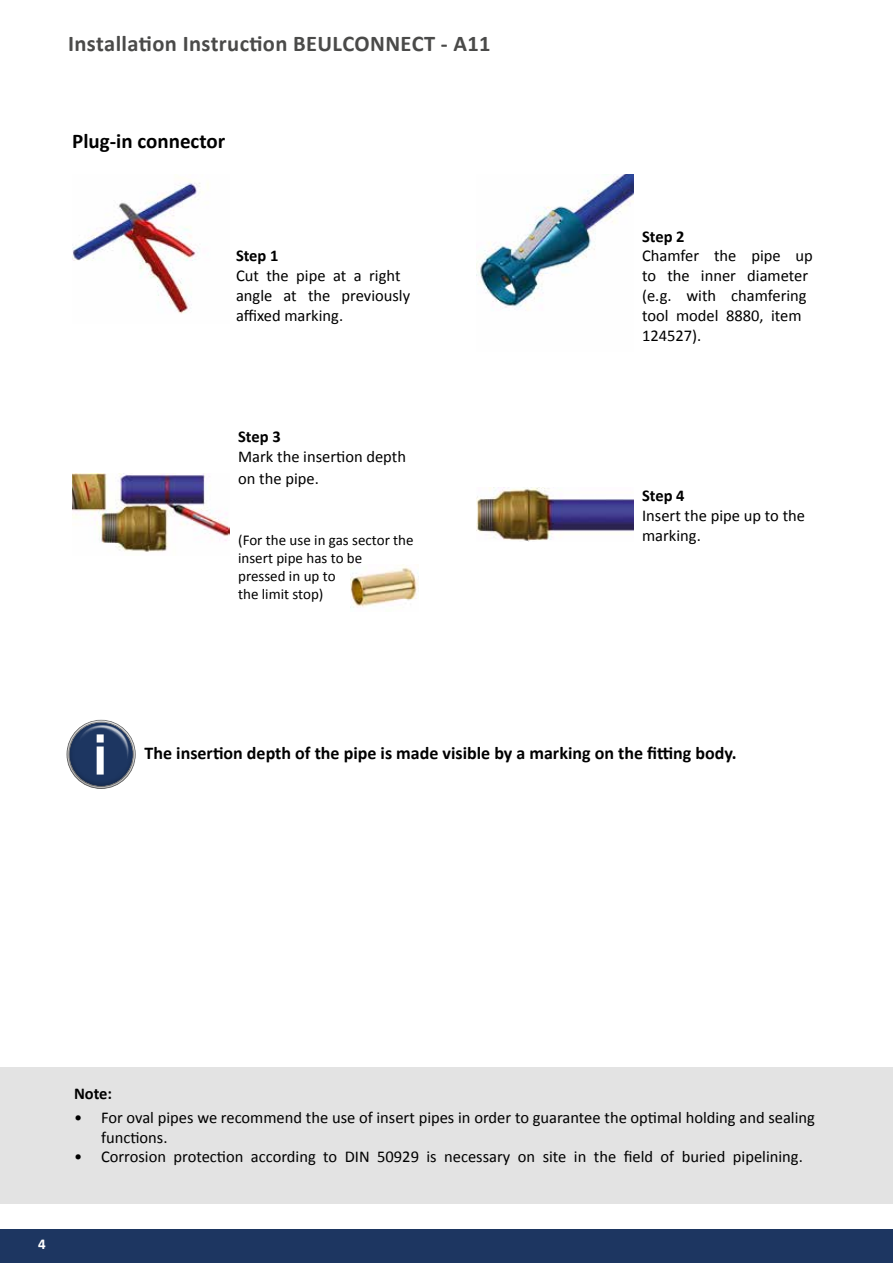
<style>
.page{position:relative;width:893px;height:1263px;background:#fff}
.page>*{position:absolute;margin:0;border:0;box-sizing:border-box;transform-origin:0 0}
.t1{font:500 57.6px "Klavika";color:#fff}
.t2{font:700 22.5px "Calibri";letter-spacing:.015em;color:#4a4a49}
.t3{font:700 21px "Calibri";color:#000}
.t4{font:700 18px "Calibri";color:#000}
.t5{font:16.5px/19.8px "Calibri";color:#000}
.t6{font:700 16.5px "Calibri";color:#000}
.t7{font:15px/18px "Calibri";color:#000}
.t8{font:700 15px "Calibri";color:#fff}
</style>
<div class="page">
<div style="left:0;top:1229px;width:893px;height:34px;background:#1d3661"></div>
<div style="left:0;top:1067px;width:893px;height:136px;background:#e3e3e3"></div>
<img style="left:72px;top:180px;width:137px;height:134px">
<img style="left:476px;top:174px;width:158px;height:136px">
<img style="left:72px;top:474px;width:158px;height:78px">
<img style="left:476px;top:488px;width:158px;height:53px">
<img style="left:350px;top:565px;width:68px;height:43px">
<div style="left:58px;top:714px;width:85px;height:83px;background:#000;opacity:.75"></div>
<h2 class="t2" style="left:68px;top:29px;width:424px">Installation Instruction BEULCONNECT - A11</h2>
<p class="t3" style="left:72px;top:127px;width:154px">Plug-in connector</p>
<p class="t6" style="left:236px;top:245px;width:44px">Step 1</p>
<p class="t5" style="left:236px;top:266px;width:176px">Cut the pipe at a right angle at the previously affixed marking.</p>
<p class="t6" style="left:238px;top:426px;width:44px">Step 3</p>
<p class="t5" style="left:238px;top:446px;width:169px;line-height:21.6px">Mark the insertion depth on the pipe.</p>
<p class="t7" style="left:238px;top:531px;width:177px">(For the use in gas sector the insert pipe has to be<br>pressed in up to<br>the limit stop)</p>
<p class="t6" style="left:642px;top:226px;width:44px">Step 2</p>
<p class="t5" style="left:642px;top:246px;width:172px">Chamfer the pipe up to the inner diameter (e.g. with chamfering tool model 8880, item<br>124527).</p>
<p class="t6" style="left:642px;top:485px;width:44px">Step 4</p>
<p class="t5" style="left:642px;top:505px;width:164px">Insert the pipe up to the marking.</p>
<h1 class="t1" style="left:93px;top:716px;width:17px">i</h1>
<p class="t4" style="left:145px;top:741px;width:594px">The insertion depth of the pipe is made visible by a marking on the fitting body.</p>
<p class="t8" style="left:38px;top:1234px;width:9px">4</p>
<p class="t6" style="left:74px;top:1082px;width:40px">Note:</p>
<p class="t5" style="left:101px;top:1107px;width:715px;text-indent:-27px">• For oval pipes we recommend the use of insert pipes in order to guarantee the optimal holding and sealing functions.</p>
<p class="t5" style="left:74px;top:1147px;width:730px">• Corrosion protection according to DIN 50929 is necessary on site in the field of buried pipelining.</p>
</div>
